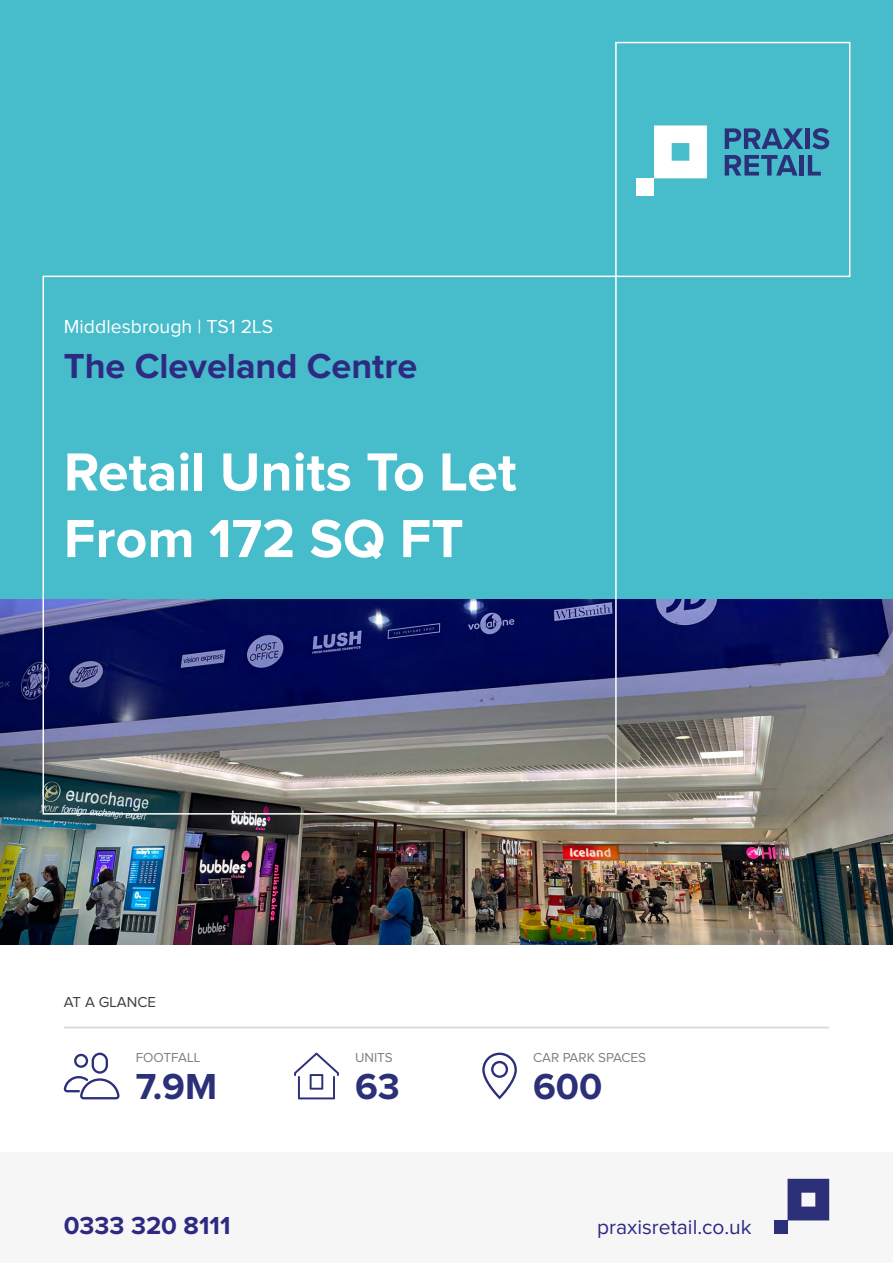
<style>
.page{position:relative;width:893px;height:1263px;background:#fff}
.page>*{position:absolute;margin:0;border:0;box-sizing:border-box;transform-origin:0 0}
.t1{font:700 55.5px/66.6px "Proxima Nova";color:#fff}
.t2{font:700 37.5px "Proxima Nova";color:#2b3079}
.t3{font:700 36px "Proxima Nova";color:#2e2a82}
.t4{font:700 25.5px "Proxima Nova";color:#2e2a82}
.t5{font:21px "Proxima Nova";color:#2e2a82}
.t6{font:19.5px "Proxima Nova";color:#fff}
.t7{font:15px "Proxima Nova";color:#3f3f40}
.t8{font:13.5px "Proxima Nova";color:#7e8181}
</style>
<div class="page">
<div style="left:0;top:0;width:893px;height:600px;background:#47bccb"></div>
<div style="left:0;top:1152px;width:893px;height:111px;background:#f6f6f6"></div>
<img style="left:0;top:600px;width:893px;height:345px">
<hr style="left:64px;top:1026px;width:765px;height:2px;background:#d8dad9">
<svg style="left:64px;top:1052px;width:56px;height:47px"></svg>
<svg style="left:294px;top:1052px;width:45px;height:47px"></svg>
<svg style="left:482px;top:1052px;width:35px;height:47px"></svg>
<div style="left:615px;top:42px;width:235px;height:235px;border:2px solid #fff"></div>
<div style="left:43px;top:276px;width:574px;height:539px;border:2px solid #fff"></div>
<svg style="left:654px;top:125px;width:53px;height:53px;background:#e8f6f8"></svg>
<div style="left:636px;top:178px;width:18px;height:18px;background:#fff"></div>
<svg style="left:725px;top:128px;width:78px;height:21px"></svg>
<div style="left:805px;top:128px;width:5px;height:21px;background:#2b3079"></div>
<svg style="left:812px;top:128px;width:17px;height:21px"></svg>
<svg style="left:725px;top:155px;width:72px;height:21px"></svg>
<div style="left:799px;top:155px;width:5px;height:21px;background:#2b3079"></div>
<svg style="left:808px;top:155px;width:13px;height:21px"></svg>
<svg style="left:787px;top:1179px;width:42px;height:41px;background:#444888"></svg>
<div style="left:774px;top:1220px;width:13px;height:14px;background:#2b3079"></div>
<p class="t6" style="left:64px;top:315px;width:211px">Middlesbrough | TS1 2LS</p>
<p class="t3" style="left:64px;top:346px;width:355px">The Cleveland Centre</p>
<p class="t1" style="left:64px;top:440px;width:454px">Retail Units To Let<br>From 172 SQ FT</p>
<p class="t7" style="left:64px;top:994px;width:94px">AT A GLANCE</p>
<p class="t8" style="left:136px;top:1049px;width:66px">FOOTFALL</p>
<p class="t8" style="left:355px;top:1049px;width:39px">UNITS</p>
<p class="t8" style="left:533px;top:1049px;width:115px">CAR PARK SPACES</p>
<p class="t2" style="left:136px;top:1065px;width:83px">7.9M</p>
<p class="t2" style="left:355px;top:1065px;width:46px">63</p>
<p class="t2" style="left:533px;top:1065px;width:71px">600</p>
<p class="t4" style="left:64px;top:1211px;width:168px">0333 320 8111</p>
<p class="t5" style="left:597px;top:1216px;width:156px">praxisretail.co.uk</p>
</div>
